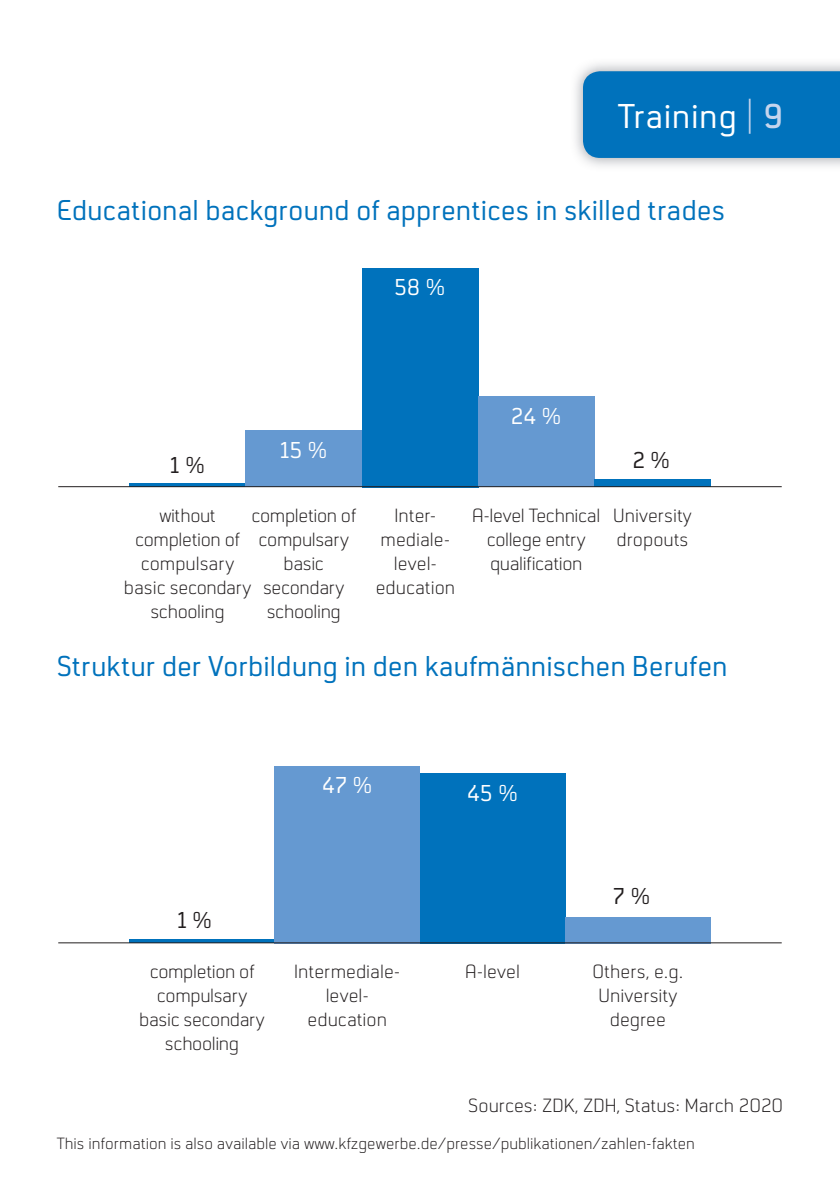
<style>
.page{position:relative;width:840px;height:1191px;background:#fff}
.page>*{position:absolute;margin:0;border:0;box-sizing:border-box;transform-origin:0 0}
.t1{font:36px "Neustadt";letter-spacing:.015em;color:#fff}
.t2{font:30px "Neustadt";color:#0072bc}
.t3{font:24px "Neustadt";color:#fff}
.t4{font:24px "Neustadt";color:#231f20}
.t5{font:300 20px/24px "Neustadt";letter-spacing:-.01em;color:#231f20;text-align:center}
.t6{font:300 16.8px "Neustadt";color:#231f20}
.s1{font-weight:300;color:#c6d5ed}
.s2{font-weight:600;color:#c6d5ed}
</style>
<div class="page">
<hr style="left:129px;top:939px;width:145px;height:4px;background:#0072bc">
<div style="left:420px;top:773px;width:145px;height:170px;background:#0072bc"></div>
<div style="left:274px;top:765px;width:146px;height:178px;background:#6599d1"></div>
<div style="left:565px;top:917px;width:145px;height:26px;background:#6599d1"></div>
<div style="left:582px;top:71px;width:257px;height:87px;background:#0072bc"></div>
<hr style="left:129px;top:483px;width:116px;height:4px;background:#0072bc">
<div style="left:361px;top:268px;width:117px;height:219px;background:#0072bc"></div>
<div style="left:245px;top:430px;width:116px;height:57px;background:#6599d1"></div>
<div style="left:478px;top:396px;width:116px;height:91px;background:#6599d1"></div>
<div style="left:594px;top:479px;width:116px;height:8px;background:#0072bc"></div>
<hr style="left:58px;top:486px;width:723px;height:1px;background:#231f20">
<hr style="left:58px;top:942px;width:723px;height:1px;background:#231f20">
<h1 class="t1" style="left:617px;top:97px;width:167px">Training <span class="s1">|</span> <span class="s2">9</span></h1>
<h2 class="t2" style="left:57px;top:194px;width:669px">Educational background of apprentices in skilled trades</h2>
<p class="t3" style="left:394px;top:275px;width:53px">58 %</p>
<p class="t3" style="left:510px;top:403px;width:52px">24 %</p>
<p class="t3" style="left:280px;top:437px;width:49px">15 %</p>
<p class="t4" style="left:170px;top:453px;width:37px">1 %</p>
<p class="t4" style="left:632px;top:448px;width:39px">2 %</p>
<p class="t5" style="left:251px;top:504px;width:106px">completion of compulsary basic secondary schooling</p>
<p class="t5" style="left:124px;top:504px;width:129px">without completion of compulsary basic secondary schooling</p>
<p class="t5" style="left:375px;top:504px;width:81px">Inter&shy;mediale&shy;level&shy;education</p>
<p class="t5" style="left:472px;top:504px;width:129px">A-level Technical college entry qualification</p>
<p class="t5" style="left:612px;top:504px;width:80px;text-align:left">University dropouts</p>
<h2 class="t2" style="left:57px;top:650px;width:672px">Struktur der Vorbildung in den kaufmännischen Berufen</h2>
<p class="t3" style="left:322px;top:772px;width:52px">47 %</p>
<p class="t3" style="left:467px;top:780px;width:52px">45 %</p>
<p class="t4" style="left:177px;top:907px;width:37px">1 %</p>
<p class="t5" style="left:139px;top:960px;width:127px">completion of compulsary basic secondary schooling</p>
<p class="t5" style="left:294px;top:960px;width:108px">Intermediale&shy;level&shy;education</p>
<p class="t5" style="left:465px;top:960px;width:56px">A-level</p>
<p class="t4" style="left:612px;top:884px;width:39px">7 %</p>
<p class="t5" style="left:592px;top:960px;width:92px">Others, e.g.<br>University degree</p>
<p class="t5" style="left:468px;top:1093px;width:316px">Sources: ZDK, ZDH, Status: March 2020</p>
<p class="t6" style="left:57px;top:1135px;width:639px">This information is also available via www.kfzgewerbe.de/presse/publikationen/zahlen-fakten</p>
</div>
